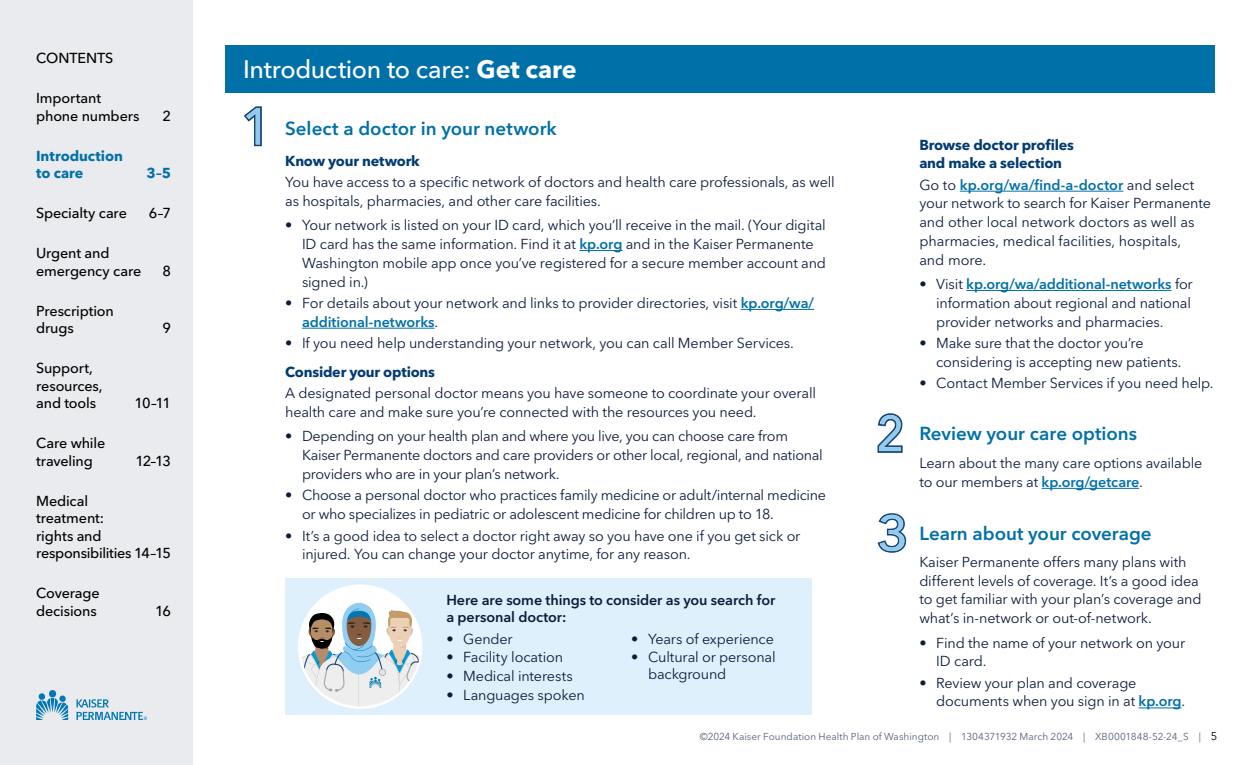
<style>
.page{position:relative;width:1260px;height:765px;background:#fff}
.page>*{position:absolute;margin:0;border:0;box-sizing:border-box;transform-origin:0 0}
.t1{font:500 25px "Avenir Next LT Pro";letter-spacing:-.015em;color:#fff}
.t2{font:600 18.75px "Avenir Next LT Pro";color:#0070a8}
.t3{font:14.38px/18.8px "Avenir Next LT Pro";letter-spacing:-.015em;color:#0d1c3d}
.t4{font:500 14.38px/17.5px "Avenir Next LT Pro";letter-spacing:-.01em;color:#000}
.t5{font:700 14.38px/18.8px "Avenir Next LT Pro";letter-spacing:-.015em;color:#003b71}
.t6{font:600 14.38px/16.2px "Avenir Next LT Pro";letter-spacing:-.005em;color:#0d1c3d}
.t7{font:700 14.38px/17.5px "Avenir Next LT Pro";color:#0070a8}
.t8{font:10px "Avenir Next LT Pro";letter-spacing:.005em;color:#566077}
.s1{font-weight:700}
.s2{font-weight:600;color:#0070a8}
.s3{font-size:11.25px;color:#000}
</style>
<div class="page">
<div style="left:0;top:0;width:193px;height:765px;background:#e9ebee"></div>
<hr style="left:579px;top:250px;width:43px;height:1px;background:#0070a8">
<hr style="left:741px;top:309px;width:73px;height:1px;background:#0070a8">
<hr style="left:302px;top:328px;width:133px;height:1px;background:#0070a8">
<div style="left:225px;top:45px;width:990px;height:48px;background:#0070a8"></div>
<svg style="left:36px;top:693px;width:32px;height:27px"></svg>
<div style="left:49px;top:690px;width:7px;height:7px;background:#0178b4;border-radius:50%"></div>
<svg style="left:77px;top:699px;width:70px;height:21px"></svg>
<svg style="left:244px;top:106px;width:18px;height:40px"></svg>
<div style="left:285px;top:579px;width:527px;height:136px;background:#def0fb"></div>
<svg style="left:878px;top:413px;width:25px;height:40px"></svg>
<hr style="left:1042px;top:488px;width:97px;height:1px;background:#0070a8">
<hr style="left:1139px;top:708px;width:43px;height:1px;background:#0070a8">
<svg style="left:878px;top:513px;width:28px;height:40px"></svg>
<div style="left:300px;top:587px;width:120px;height:119px;background:#fff;border-radius:50%"></div>
<div style="left:298px;top:584px;width:124px;height:125px;border:5px solid #fff;border-radius:50%"></div>
<svg style="left:300px;top:603px;width:120px;height:103px"></svg>
<hr style="left:960px;top:191px;width:163px;height:1px;background:#0070a8">
<hr style="left:966px;top:290px;width:206px;height:1px;background:#0070a8">
<p class="t4" style="left:36px;top:49px;width:79px">CONTENTS</p>
<p class="t4" style="left:36px;top:90px;width:105px">Important phone numbers</p>
<p class="t4" style="left:163px;top:107px;width:10px">2</p>
<p class="t7" style="left:36px;top:147px;width:88px">Introduction to care</p>
<p class="t7" style="left:147px;top:165px;width:26px">3–5</p>
<p class="t4" style="left:36px;top:205px;width:92px">Specialty care</p>
<p class="t4" style="left:149px;top:205px;width:24px">6–7</p>
<p class="t4" style="left:36px;top:245px;width:107px">Urgent and emergency care</p>
<p class="t4" style="left:163px;top:262px;width:10px">8</p>
<p class="t4" style="left:36px;top:302px;width:79px">Prescription drugs</p>
<p class="t4" style="left:36px;top:360px;width:68px">Support, resources, and tools</p>
<p class="t4" style="left:163px;top:320px;width:10px">9</p>
<p class="t4" style="left:135px;top:395px;width:38px">10–11</p>
<p class="t4" style="left:36px;top:435px;width:71px">Care while traveling</p>
<p class="t4" style="left:135px;top:452px;width:37px">12–13</p>
<p class="t4" style="left:36px;top:492px;width:136px">Medical<br>treatment:<br>rights and responsibilities 14–15</p>
<p class="t4" style="left:36px;top:585px;width:65px">Coverage decisions</p>
<p class="t4" style="left:155px;top:602px;width:17px">16</p>
<h2 class="t1" style="left:243px;top:55px;width:335px">Introduction to care: <span class="s1">Get care</span></h2>
<h3 class="t2" style="left:285px;top:117px;width:273px">Select a doctor in your network</h3>
<h4 class="t5" style="left:285px;top:151px;width:136px">Know your network</h4>
<p class="t3" style="left:285px;top:173px;width:551px">You have access to a specific network of doctors and health care professionals, as well as hospitals, pharmacies, and other care facilities.</p>
<p class="t3" style="left:302px;top:216px;width:526px;text-indent:-17px">• Your network is listed on your ID card, which you’ll receive in the mail. (Your digital ID card has the same information. Find it at <span class="s2">kp.org</span> and in the Kaiser Permanente Washington mobile app once you’ve registered for a secure member account and signed in.)</p>
<p class="t3" style="left:302px;top:294px;width:514px;text-indent:-17px">• For details about your network and links to provider directories, visit <span class="s2">kp.org/wa/ additional-networks</span>.</p>
<p class="t3" style="left:285px;top:334px;width:510px">• If you need help understanding your network, you can call Member Services.</p>
<h4 class="t5" style="left:285px;top:362px;width:151px">Consider your options</h4>
<p class="t3" style="left:285px;top:384px;width:532px">A designated personal doctor means you have someone to coordinate your overall health care and make sure you’re connected with the resources you need.</p>
<p class="t3" style="left:302px;top:427px;width:522px;text-indent:-17px">• Depending on your health plan and where you live, you can choose care from<br>Kaiser Permanente doctors and care providers or other local, regional, and national providers who are in your plan’s network.</p>
<p class="t3" style="left:302px;top:486px;width:526px;text-indent:-17px">• Choose a personal doctor who practices family medicine or adult/internal medicine or who specializes in pediatric or adolescent medicine for children up to 18.</p>
<p class="t3" style="left:302px;top:526px;width:500px;text-indent:-17px">• It’s a good idea to select a doctor right away so you have one if you get sick or injured. You can change your doctor anytime, for any reason.</p>
<p class="t6" style="left:446px;top:592px;width:330px">Here are some things to consider as you search for a personal doctor:</p>
<p class="t3" style="left:446px;top:629px;width:68px">• Gender</p>
<p class="t3" style="left:446px;top:648px;width:118px">• Facility location</p>
<p class="t3" style="left:446px;top:667px;width:128px">• Medical interests</p>
<p class="t3" style="left:446px;top:686px;width:140px">• Languages spoken</p>
<h4 class="t5" style="left:919px;top:135px;width:156px">Browse doctor profiles and make a selection</h4>
<p class="t3" style="left:919px;top:175px;width:293px">Go to <span class="s2">kp.org/wa/find-a-doctor</span> and select your network to search for Kaiser Permanente and other local network doctors as well as pharmacies, medical facilities, hospitals,<br>and more.</p>
<p class="t3" style="left:936px;top:275px;width:258px;text-indent:-17px">• Visit <span class="s2">kp.org/wa/additional-networks</span> for information about regional and national provider networks and pharmacies.</p>
<p class="t3" style="left:936px;top:334px;width:247px;text-indent:-17px">• Make sure that the doctor you’re considering is accepting new patients.</p>
<p class="t3" style="left:919px;top:374px;width:296px">• Contact Member Services if you need help.</p>
<h3 class="t2" style="left:919px;top:422px;width:219px">Review your care options</h3>
<p class="t3" style="left:919px;top:454px;width:285px">Learn about the many care options available to our members at <span class="s2">kp.org/getcare</span>.</p>
<h3 class="t2" style="left:919px;top:522px;width:234px">Learn about your coverage</h3>
<p class="t3" style="left:919px;top:553px;width:284px">Kaiser Permanente offers many plans with different levels of coverage. It’s a good idea to get familiar with your plan’s coverage and what’s in-network or out-of-network.</p>
<p class="t3" style="left:936px;top:633px;width:250px;text-indent:-17px">• Find the name of your network on your<br>ID card.</p>
<p class="t3" style="left:936px;top:673px;width:251px;text-indent:-17px">• Review your plan and coverage documents when you sign in at <span class="s2">kp.org</span>.</p>
<p class="t8" style="left:1095px;top:731px;width:95px">XB0001848-52-24_S</p>
<p class="t3" style="left:631px;top:629px;width:144px">• Years of experience</p>
<p class="t3" style="left:648px;top:649px;width:129px;line-height:16.2px;text-indent:-17px">• Cultural or personal background</p>
<p class="t8" style="left:700px;top:731px;width:387px">©2024 Kaiser Foundation Health Plan of Washington | 1304371932 March 2024 |</p>
<p class="t8" style="left:1199px;top:731px;width:20px">| <span class="s3">5</span></p>
</div>
